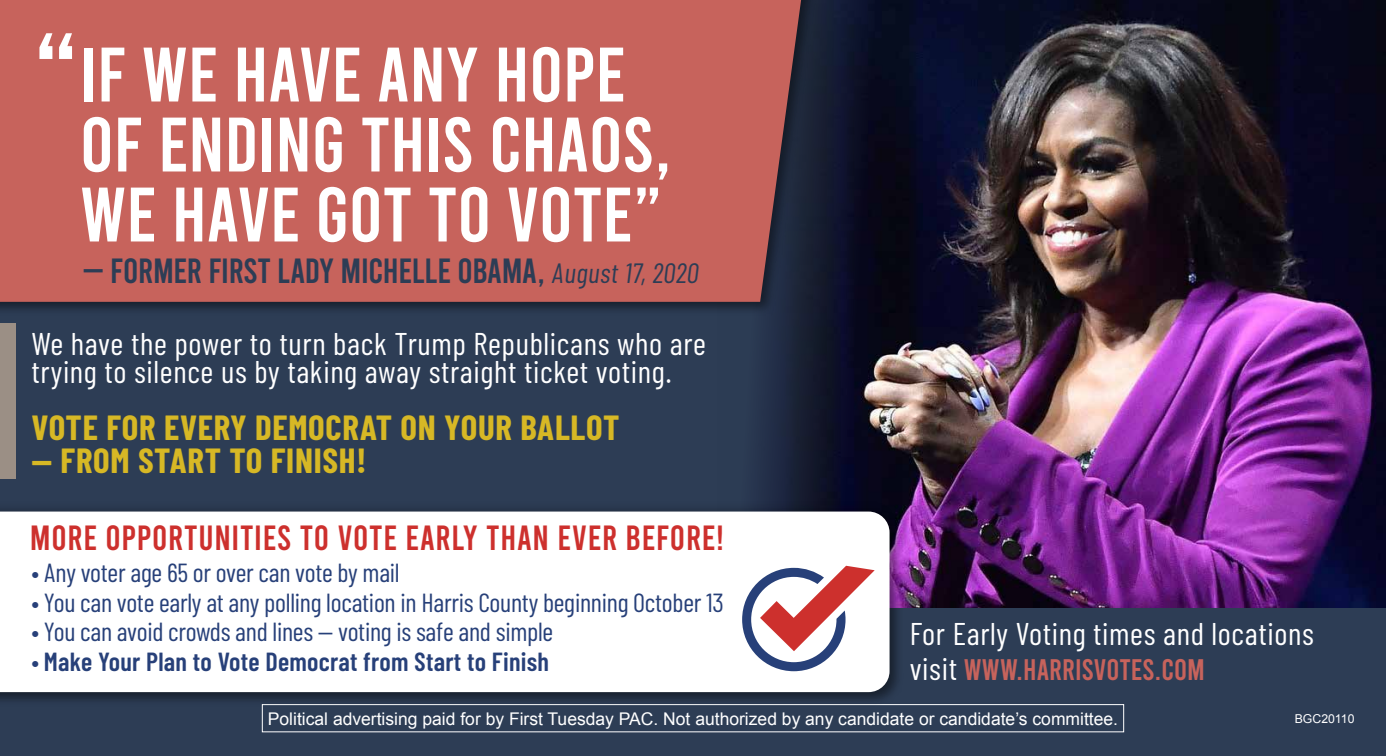
<style>
.page{position:relative;width:1386px;height:756px;background:#2d3d55}
.page>*{position:absolute;margin:0;border:0;box-sizing:border-box;transform-origin:0 0}
.t1{font:77px/70px "Bebas";color:#fff}
.t2{font:700 35px "Barlow Condensed";letter-spacing:.02em;color:#d7b825}
.t3{font:35px "Bebas";color:#cd302d}
.t4{font:35px "Bebas";letter-spacing:-.01em;color:#2d3d55}
.t5{font:31.5px/28px "Barlow Condensed";letter-spacing:.02em;color:#fff}
.t6{font:29.75px "Bebas";color:#c7635c}
.t7{font:italic 28px "Barlow Condensed";letter-spacing:.02em;color:#2d3d55}
.t8{font:26.25px "Barlow Condensed";letter-spacing:-.01em;color:#274079}
.t9{font:600 26.25px "Barlow Condensed";letter-spacing:.01em;color:#274079}
.t10{font:17.5px "Arial";color:#fff}
.t11{font:12.25px "Arial";color:#fff}
.s1{font-size:122.5px}
.s2{font-family:"Bebas";font-style:normal;font-size:35px}
.s3{font-weight:400}
.s4{font-family:"Barlow Condensed";font-size:31.5px;color:#fff}
</style>
<div class="page">
<img style="left:758px;top:0;width:628px;height:607px">
<div style="left:0;top:0;width:814px;height:313px;background:#000;opacity:.22"></div>
<div style="left:0;top:0;width:801px;height:302px;background:#c7635c"></div>
<div style="left:0;top:500px;width:901px;height:204px;background:#000;opacity:.22"></div>
<div style="left:0;top:512px;width:890px;height:180px;background:#fff"></div>
<svg style="left:742px;top:566px;width:133px;height:105px;background:#d0b1ba"></svg>
<div style="left:0;top:323px;width:16px;height:156px;background:#9b8f85"></div>
<h1 class="t1" style="left:80px;top:40px;width:594px;text-indent:-49px"><span class="s1">“</span>IF WE HAVE ANY HOPE<br>OF ENDING THIS CHAOS,<br>WE HAVE GOT TO VOTE”</h1>
<h2 class="t4" style="left:83px;top:253px;width:57px">— FORMER</h2>
<h2 class="t4" style="left:208px;top:253px;width:26px">FIRST</h2>
<h2 class="t4" style="left:277px;top:253px;width:98px">LADY MICHELLE</h2>
<p class="t7" style="left:457px;top:256px;width:242px"><span class="s2">OBAMA,</span> August 17, 2020</p>
<p class="t5" style="left:32px;top:329px;width:676px">We have the power to turn back Trump Republicans who are trying to silence us by taking away straight ticket voting.</p>
<h2 class="t2" style="left:32px;top:405px;width:589px">VOTE FOR EVERY DEMOCRAT ON YOUR BALLOT</h2>
<h2 class="t2" style="left:32px;top:439px;width:336px">— FROM START TO FINISH!</h2>
<h2 class="t3" style="left:30px;top:521px;width:91px">MORE OPPORTUNITIES</h2>
<h2 class="t3" style="left:300px;top:521px;width:54px">TO VOTE</h2>
<h2 class="t3" style="left:405px;top:521px;width:15px">EARLY</h2>
<h2 class="t3" style="left:486px;top:521px;width:16px">THAN</h2>
<h2 class="t3" style="left:558px;top:521px;width:16px">EVER</h2>
<h2 class="t3" style="left:626px;top:521px;width:32px">BEFORE</h2>
<h2 class="t3" style="left:716px;top:521px;width:9px">!</h2>
<p class="t8" style="left:32px;top:556px;width:370px">• Any voter age 65 or over can vote by mail</p>
<p class="t8" style="left:32px;top:586px;width:694px">• You can vote early at any polling location in Harris County beginning October 13</p>
<p class="t8" style="left:32px;top:616px;width:523px">• You can avoid crowds and lines — voting is safe and simple</p>
<p class="t9" style="left:32px;top:645px;width:519px"><span class="s3">•</span> Make Your Plan to Vote Democrat from Start to Finish</p>
<p class="t5" style="left:910px;top:619px;width:406px">For Early Voting times and locations</p>
<p class="t6" style="left:910px;top:655px;width:127px"><span class="s4">visit</span> WWW.HARRISVOTES</p>
<p class="t6" style="left:1155px;top:655px;width:22px">.COM</p>
<p class="t10" style="left:268px;top:707px;width:852px">Political advertising paid for by First Tuesday PAC. Not authorized by any candidate or candidate’s committee.</p>
<p class="t11" style="left:1295px;top:710px;width:61px">BGC20110</p>
</div>
